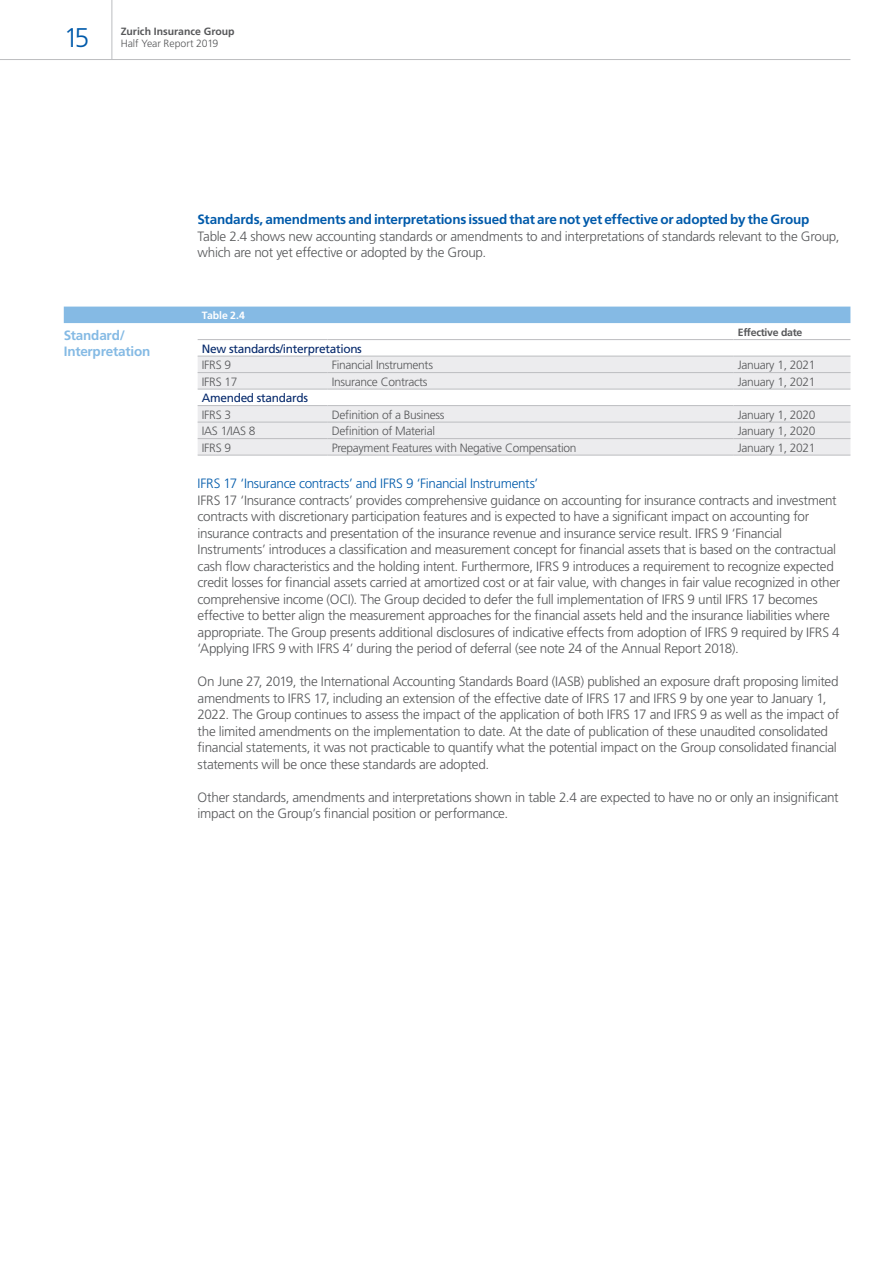
<style>
.page{position:relative;width:893px;height:1263px;background:#fff}
.page>*{position:absolute;margin:0;border:0;box-sizing:border-box;transform-origin:0 0}
.t1{font:300 27px "Frutiger LT Std";color:#015aaa}
.t2{font:300 13.5px/16.5px "Frutiger LT Std";letter-spacing:-.025em;color:#57585a}
.t3{font:700 13.5px "Frutiger LT Std";letter-spacing:-.015em;color:#015aaa}
.t4{font:300 13.5px "Frutiger LT Std";letter-spacing:-.025em;color:#015aaa}
.t5{font:700 13.5px/16.5px "Frutiger LT Std";letter-spacing:-.015em;color:#85bae4}
.t6{font:300 12px "Frutiger LT Std";letter-spacing:-.025em;color:#57585a}
.t7{font:12px "Frutiger LT Std";letter-spacing:-.025em;color:#04286b}
.t8{font:700 10.5px "Frutiger LT Std";color:#57585a}
.t9{font:300 10.5px "Frutiger LT Std";letter-spacing:-.005em;color:#57585a}
.t10{font:700 10.5px "Frutiger LT Std";letter-spacing:-.025em;color:#57585a}
.t11{font:700 10.5px "Frutiger LT Std";letter-spacing:-.005em;color:#fff}
</style>
<div class="page">
<hr style="left:112px;top:0;width:1px;height:60px;background:#bcbdc0">
<div style="left:64px;top:307px;width:786px;height:16px;background:#85bae4"></div>
<svg style="left:198px;top:357px;width:652px;height:98px;fill:#ececee"></svg>
<hr style="left:198px;top:339px;width:129px;height:1px;background:#bcbdc0">
<hr style="left:327px;top:339px;width:406px;height:1px;background:#bcbdc0">
<hr style="left:733px;top:339px;width:117px;height:1px;background:#bcbdc0">
<hr style="left:198px;top:356px;width:129px;height:1px;background:#bcbdc0">
<hr style="left:327px;top:356px;width:406px;height:1px;background:#bcbdc0">
<hr style="left:733px;top:356px;width:117px;height:1px;background:#bcbdc0">
<hr style="left:198px;top:372px;width:129px;height:1px;background:#bcbdc0">
<hr style="left:327px;top:372px;width:406px;height:1px;background:#bcbdc0">
<hr style="left:733px;top:372px;width:117px;height:1px;background:#bcbdc0">
<hr style="left:198px;top:389px;width:129px;height:1px;background:#bcbdc0">
<hr style="left:327px;top:389px;width:406px;height:1px;background:#bcbdc0">
<hr style="left:733px;top:389px;width:117px;height:1px;background:#bcbdc0">
<hr style="left:198px;top:405px;width:129px;height:1px;background:#bcbdc0">
<hr style="left:327px;top:405px;width:406px;height:1px;background:#bcbdc0">
<hr style="left:733px;top:405px;width:117px;height:1px;background:#bcbdc0">
<hr style="left:198px;top:422px;width:129px;height:1px;background:#bcbdc0">
<hr style="left:327px;top:422px;width:406px;height:1px;background:#bcbdc0">
<hr style="left:733px;top:422px;width:117px;height:1px;background:#bcbdc0">
<hr style="left:198px;top:438px;width:129px;height:1px;background:#bcbdc0">
<hr style="left:327px;top:438px;width:406px;height:1px;background:#bcbdc0">
<hr style="left:733px;top:438px;width:117px;height:1px;background:#bcbdc0">
<hr style="left:198px;top:455px;width:129px;height:1px;background:#bcbdc0">
<hr style="left:327px;top:455px;width:406px;height:1px;background:#bcbdc0">
<hr style="left:733px;top:455px;width:117px;height:1px;background:#bcbdc0">
<hr style="left:0;top:59px;width:850px;height:1px;background:#bcbdc0">
<h1 class="t1" style="left:64px;top:22px;width:27px">15</h1>
<p class="t8" style="left:121px;top:25px;width:115px">Zurich Insurance Group</p>
<p class="t9" style="left:121px;top:37px;width:99px">Half Year Report 2019</p>
<p class="t3" style="left:198px;top:211px;width:613px">Standards, amendments and interpretations issued that are not yet effective or adopted by the Group</p>
<p class="t2" style="left:198px;top:228px;width:643px">Table 2.4 shows new accounting standards or amendments to and interpretations of standards relevant to the Group, which are not yet effective or adopted by the Group.</p>
<p class="t11" style="left:202px;top:309px;width:45px">Table 2.4</p>
<p class="t5" style="left:64px;top:327px;width:88px">Standard/<br>Interpretation</p>
<p class="t10" style="left:738px;top:326px;width:66px">Effective date</p>
<p class="t7" style="left:202px;top:341px;width:162px">New standards/interpretations</p>
<p class="t6" style="left:202px;top:358px;width:31px">IFRS 9</p>
<p class="t6" style="left:332px;top:358px;width:103px">Financial Instruments</p>
<p class="t6" style="left:738px;top:358px;width:79px">January 1, 2021</p>
<p class="t6" style="left:202px;top:375px;width:37px">IFRS 17</p>
<p class="t6" style="left:332px;top:375px;width:97px">Insurance Contracts</p>
<p class="t6" style="left:738px;top:375px;width:79px">January 1, 2021</p>
<p class="t7" style="left:202px;top:391px;width:108px">Amended standards</p>
<p class="t6" style="left:202px;top:408px;width:31px">IFRS 3</p>
<p class="t6" style="left:332px;top:408px;width:114px">Definition of a Business</p>
<p class="t6" style="left:738px;top:408px;width:79px">January 1, 2020</p>
<p class="t6" style="left:202px;top:424px;width:55px">IAS 1/IAS 8</p>
<p class="t6" style="left:332px;top:424px;width:105px">Definition of Material</p>
<p class="t6" style="left:738px;top:424px;width:79px">January 1, 2020</p>
<p class="t6" style="left:202px;top:441px;width:31px">IFRS 9</p>
<p class="t6" style="left:332px;top:441px;width:246px">Prepayment Features with Negative Compensation</p>
<p class="t6" style="left:738px;top:441px;width:79px">January 1, 2021</p>
<p class="t4" style="left:198px;top:476px;width:342px">IFRS 17 ‘Insurance contracts’ and IFRS 9 ‘Financial Instruments’</p>
<p class="t2" style="left:198px;top:492px;width:644px">IFRS 17 ‘Insurance contracts’ provides comprehensive guidance on accounting for insurance contracts and investment contracts with discretionary participation features and is expected to have a significant impact on accounting for insurance contracts and presentation of the insurance revenue and insurance service result. IFRS 9 ‘Financial Instruments’ introduces a classification and measurement concept for financial assets that is based on the contractual cash flow characteristics and the holding intent. Furthermore, IFRS 9 introduces a requirement to recognize expected credit losses for financial assets carried at amortized cost or at fair value, with changes in fair value recognized in other comprehensive income (OCI). The Group decided to defer the full implementation of IFRS 9 until IFRS 17 becomes effective to better align the measurement approaches for the financial assets held and the insurance liabilities where appropriate. The Group presents additional disclosures of indicative effects from adoption of IFRS 9 required by IFRS 4 ‘Applying IFRS 9 with IFRS 4’ during the period of deferral (see note 24 of the Annual Report 2018).</p>
<p class="t2" style="left:198px;top:673px;width:643px">On June 27, 2019, the International Accounting Standards Board (IASB) published an exposure draft proposing limited amendments to IFRS 17, including an extension of the effective date of IFRS 17 and IFRS 9 by one year to January 1, 2022. The Group continues to assess the impact of the application of both IFRS 17 and IFRS 9 as well as the impact of the limited amendments on the implementation to date. At the date of publication of these unaudited consolidated financial statements, it was not practicable to quantify what the potential impact on the Group consolidated financial statements will be once these standards are adopted.</p>
<p class="t2" style="left:198px;top:789px;width:643px">Other standards, amendments and interpretations shown in table 2.4 are expected to have no or only an insignificant impact on the Group’s financial position or performance.</p>
</div>
